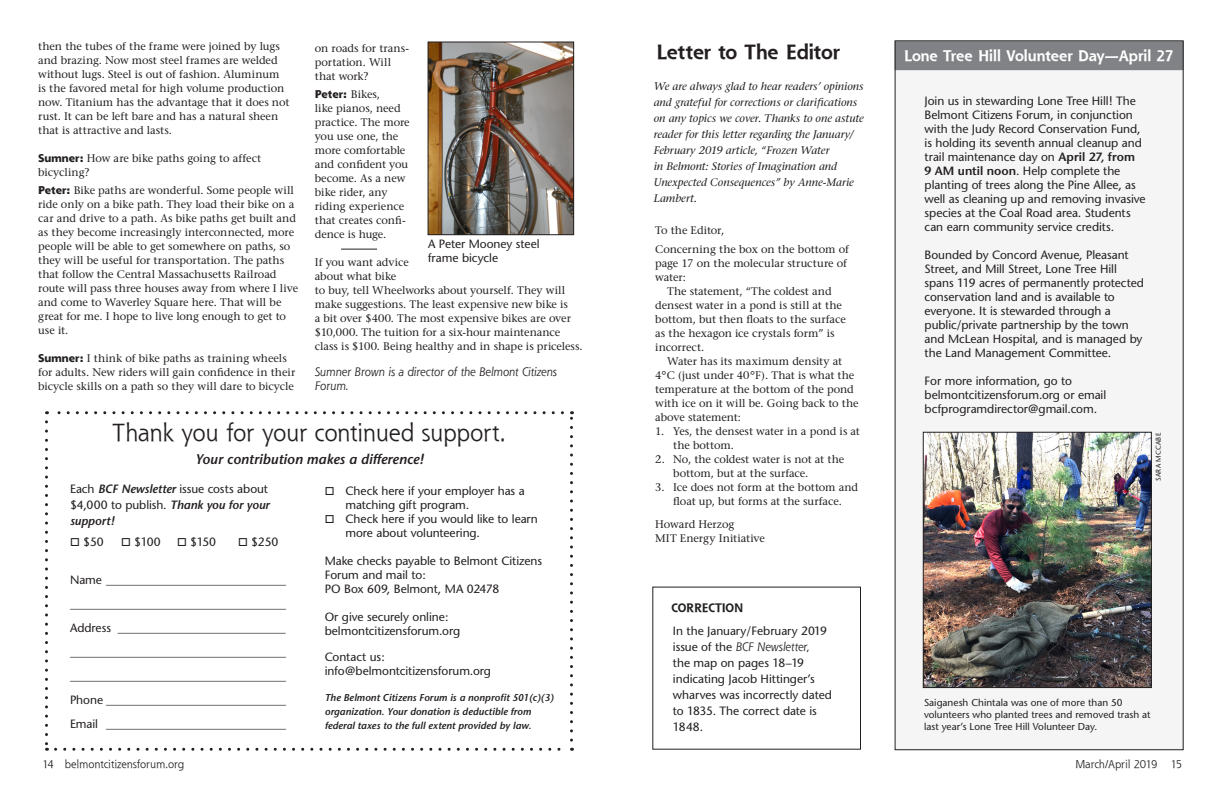
<style>
.page{position:relative;width:1224px;height:792px;background:#fff}
.page>*{position:absolute;margin:0;border:0;box-sizing:border-box;transform-origin:0 0}
.t1{font:24px "Shannon";letter-spacing:-.015em;color:#231f20}
.h1_intro{font:700 20px "Shannon";letter-spacing:-.005em;color:#231f20}
.box_top_no_space{font:700 15px "Shannon";letter-spacing:-.005em;color:#fff}
.t2{font:italic 600 14px "Stone Sans";color:#231f20}
.box_body{font:12px/14px "Stone Sans";letter-spacing:-.005em;color:#231f20}
.t3{font:italic 600 12px/16px "Stone Sans";letter-spacing:-.005em;color:#231f20}
.bio{font:italic 12px/14px "Shannon";letter-spacing:-.01em;color:#231f20}
.caption_big{font:12px/14px "Stone Sans";letter-spacing:-.005em;color:#231f20}
.h1_intro-2{font:700 12px "Shannon";letter-spacing:-.015em;color:#231f20}
.body_1st{font:11px/14px "Stone Serif";letter-spacing:-.005em;color:#231f20}
.body{font:11px/14px "Stone Serif";letter-spacing:-.005em;color:#231f20}
.body_1st-2{font:italic 500 11px/16px "Stone Serif Std";color:#231f20}
.t4{font:11px "Shannon";letter-spacing:-.01em;color:#231f20}
.t5{font:italic 600 10px/14px "Stone Sans";color:#231f20}
.caption_small{font:10px/12px "Stone Sans";color:#231f20}
.photo_credit{font:7px "Stone Sans";letter-spacing:.03em;color:#231f20}
.s1{font-family:"Shannon";font-weight:800}
.s2{font-weight:400;font-style:normal}
.s3{font-family:"Shannon"}
.s4{font-family:"Shannon";font-style:italic}
.s5{font-weight:600}
</style>
<div class="page">
<div style="left:895px;top:41px;width:288px;height:709px;background:#f5f5f6"></div>
<div style="left:895px;top:41px;width:289px;height:29px;background:#808285"></div>
<svg style="left:45px;top:422px;width:3px;height:329px"></svg>
<svg style="left:56px;top:748px;width:517px;height:3px"></svg>
<svg style="left:570px;top:411px;width:3px;height:329px"></svg>
<svg style="left:46px;top:411px;width:516px;height:3px"></svg>
<img style="left:925px;top:434px;width:225px;height:252px">
<div style="left:923px;top:432px;width:229px;height:256px;border:1px solid #231f20"></div>
<img style="left:430px;top:44px;width:142px;height:189px">
<div style="left:428px;top:42px;width:146px;height:193px;border:1px solid #231f20"></div>
<hr style="left:341px;top:249px;width:36px;height:1px;background:#231f20">
<p class="body_1st" style="left:38px;top:39px;width:253px">then the tubes of the frame were joined by lugs and brazing. Now most steel frames are welded without lugs. Steel is out of fashion. Aluminum is the favored metal for high volume production now. Titanium has the advantage that it does not rust. It can be left bare and has a natural sheen that is attractive and lasts.</p>
<p class="body_1st" style="left:38px;top:151px;width:225px"><span class="s1">Sumner:</span> How are bike paths going to affect bicycling?</p>
<p class="body_1st" style="left:38px;top:183px;width:261px"><span class="s1">Peter:</span> Bike paths are wonderful. Some people will ride only on a bike path. They load their bike on a car and drive to a path. As bike paths get built and as they become increasingly interconnected, more people will be able to get somewhere on paths, so they will be useful for transportation. The paths that follow the Central Massachusetts Railroad route will pass three houses away from where I live and come to Waverley Square here. That will be great for me. I hope to live long enough to get to use it.</p>
<p class="body_1st" style="left:38px;top:351px;width:259px"><span class="s1">Sumner:</span> I think of bike paths as training wheels for adults. New riders will gain confidence in their bicycle skills on a path so they will dare to bicycle</p>
<p class="body_1st" style="left:315px;top:41px;width:96px">on roads for trans&shy;portation. Will that work?</p>
<p class="body_1st" style="left:315px;top:88px;width:96px"><span class="s1">Peter:</span> Bikes,<br>like pianos, need practice. The more you use one, the more comfortable and confident you become. As a new bike rider, any riding experience that creates confi&shy;dence is huge.</p>
<p class="body_1st" style="left:315px;top:256px;width:269px">If you want advice<br>about what bike<br>to buy, tell Wheelworks about yourself. They will make suggestions. The least expensive new bike is<br>a bit over $400. The most expensive bikes are over $10,000. The tuition for a six-hour maintenance class is $100. Being healthy and in shape is priceless.</p>
<p class="bio" style="left:315px;top:365px;width:244px">Sumner Brown is a director of the Belmont Citizens<br>Forum.</p>
<p class="caption_big" style="left:428px;top:237px;width:113px">A Peter Mooney steel frame bicycle</p>
<p class="t1" style="left:113px;top:417px;width:395px">Thank you for your continued support.</p>
<p class="t2" style="left:195px;top:450px;width:230px">Your contribution makes a difference!</p>
<p class="box_body" style="left:345px;top:484px;width:181px;text-indent:-21px">□ Check here if your employer has a matching gift program.</p>
<p class="box_body" style="left:345px;top:512px;width:194px;text-indent:-21px">□ Check here if you would like to learn more about volunteering.</p>
<p class="box_body" style="left:325px;top:554px;width:219px">Make checks payable to Belmont Citizens<br>Forum and mail to:<br>PO Box 609, Belmont, MA 02478</p>
<p class="box_body" style="left:325px;top:610px;width:125px">Or give securely online:</p>
<p class="box_body" style="left:325px;top:624px;width:137px">belmontcitizensforum.org</p>
<p class="box_body" style="left:325px;top:650px;width:168px">Contact us: info@belmontcitizensforum.org</p>
<p class="t5" style="left:325px;top:691px;width:231px">The Belmont Citizens Forum is a nonprofit 501(c)(3) organization. Your donation is deductible from federal taxes to the full extent provided by law.</p>
<p class="t3" style="left:70px;top:481px;width:201px"><span class="s2">Each</span> BCF Newsletter <span class="s2">issue costs about $4,000 to publish.</span> Thank you for your support!</p>
<p class="box_body" style="left:70px;top:535px;width:35px">□ $50</p>
<p class="box_body" style="left:121px;top:535px;width:41px">□ $100</p>
<p class="box_body" style="left:177px;top:535px;width:41px">□ $150</p>
<p class="box_body" style="left:238px;top:535px;width:42px">□ $250</p>
<p class="box_body" style="left:70px;top:573px;width:218px">Name ______________________________</p>
<p class="box_body" style="left:70px;top:597px;width:217px">____________________________________</p>
<p class="box_body" style="left:70px;top:621px;width:217px">Address ____________________________</p>
<p class="box_body" style="left:70px;top:645px;width:217px">____________________________________</p>
<p class="box_body" style="left:70px;top:669px;width:217px">____________________________________</p>
<p class="box_body" style="left:70px;top:693px;width:218px">Phone ______________________________</p>
<p class="box_body" style="left:70px;top:717px;width:218px">Email ______________________________</p>
<p class="h1_intro" style="left:657px;top:40px;width:185px">Letter to The Editor</p>
<p class="body_1st-2" style="left:654px;top:78px;width:212px">We are always glad to hear readers’ opinions and grateful for corrections or clarifications on any topics we cover. Thanks to one astute reader for this letter regarding the January/ February 2019 article, “Frozen Water<br>in Belmont: Stories of Imagination and Unexpected Consequences” by Anne-Marie Lambert.</p>
<p class="body_1st" style="left:655px;top:223px;width:71px">To the Editor,</p>
<p class="body_1st" style="left:655px;top:242px;width:195px">Concerning the box on the bottom of page 17 on the molecular structure of water:</p>
<p class="body" style="left:655px;top:284px;width:192px;text-indent:12px">The statement, “The coldest and densest water in a pond is still at the bottom, but then floats to the surface as the hexagon ice crystals form” is incorrect.</p>
<p class="body" style="left:655px;top:354px;width:205px;text-indent:12px">Water has its maximum density at<br>4<span class="s3">°</span>C (just under 40<span class="s3">°</span>F). That is what the temperature at the bottom of the pond with ice on it will be. Going back to the above statement:</p>
<p class="body_1st" style="left:673px;top:424px;width:188px;text-indent:-18px">1. Yes, the densest water in a pond is at the bottom.</p>
<p class="body_1st" style="left:673px;top:452px;width:173px;text-indent:-18px">2. No, the coldest water is not at the bottom, but at the surface.</p>
<p class="body_1st" style="left:655px;top:480px;width:205px;text-align:center">3. Ice does not form at the bottom and float up, but forms at the surface.</p>
<p class="body_1st" style="left:655px;top:517px;width:81px">Howard Herzog</p>
<p class="body_1st" style="left:655px;top:531px;width:111px">MIT Energy Initiative</p>
<p class="h1_intro-2" style="left:672px;top:601px;width:73px">CORRECTION</p>
<p class="box_body" style="left:673px;top:623px;width:161px;line-height:16px">In the January/February 2019 issue of the <span class="s4">BCF Newsletter,<br></span>the map on pages 18–19 indicating Jacob Hittinger’s wharves was incorrectly dated to 1835. The correct date is<br>1848.</p>
<p class="box_top_no_space" style="left:904px;top:47px;width:271px">Lone Tree Hill Volunteer Day—April 27</p>
<p class="box_body" style="left:925px;top:94px;width:223px">Join us in stewarding Lone Tree Hill! The Belmont Citizens Forum, in conjunction with the Judy Record Conservation Fund, is holding its seventh annual cleanup and trail maintenance day on <span class="s5">April 27, from<br>9 AM until noon</span>. Help complete the planting of trees along the Pine Allee, as well as cleaning up and removing invasive species at the Coal Road area. Students can earn community service credits.</p>
<p class="box_body" style="left:925px;top:248px;width:221px">Bounded by Concord Avenue, Pleasant Street, and Mill Street, Lone Tree Hill spans 119 acres of permanently protected conservation land and is available to everyone. It is stewarded through a public/private partnership by the town and McLean Hospital, and is managed by the Land Management Committee.</p>
<p class="box_body" style="left:925px;top:374px;width:183px">For more information, go to belmontcitizensforum.org or email bcfprogramdirector@gmail.com.</p>
<p class="photo_credit" style="left:1154px;top:481px;width:50px;rotate:-90deg">SARA MCCABE</p>
<p class="caption_small" style="left:924px;top:696px;width:228px">Saiganesh Chintala was one of more than 50 volunteers who planted trees and removed trash at last year’s Lone Tree Hill Volunteer Day.</p>
<p class="t4" style="left:42px;top:757px;width:144px">14 belmontcitizensforum.org</p>
<p class="t4" style="left:1075px;top:757px;width:108px">March/April 2019 15</p>
</div>
